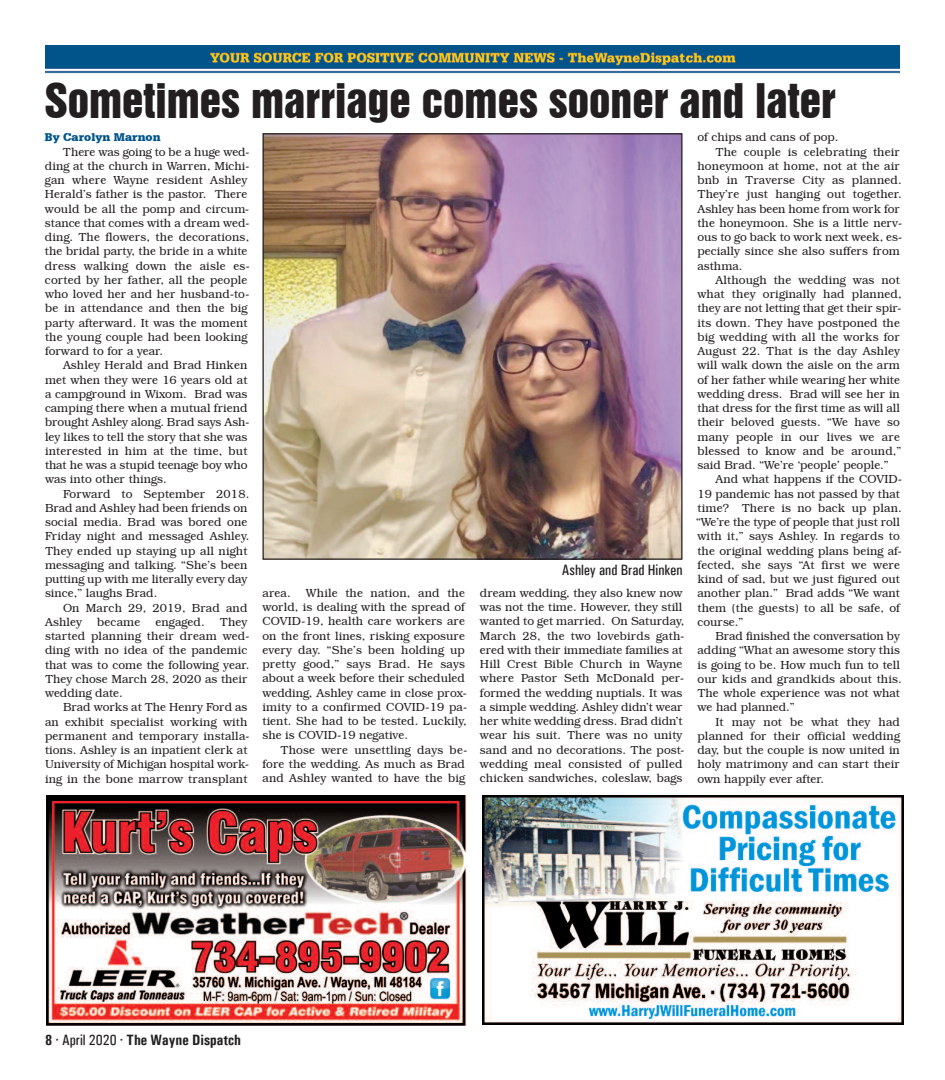
<style>
.page{position:relative;width:945px;height:1080px;background:#fff}
.page>*{position:absolute;margin:0;border:0;box-sizing:border-box;transform-origin:0 0}
.t1{font:43.75px "Swiss 921 BT Regular A";color:#231f20}
.t2{font:700 condensed 15px "Univers";color:#231f20}
.t3{font:500 condensed 15px "Univers";color:#231f20}
.t4{font:300 11.88px/14.2px "Bookman IT Cby BT";color:#231f20}
.t5{font:900 11.88px "Serifa BT";color:#01548a}
.s1{font-weight:500}
</style>
<div class="page">
<img style="left:45px;top:46px;width:855px;height:28px">
<img style="left:46px;top:796px;width:421px;height:229px">
<img style="left:483px;top:796px;width:420px;height:229px">
<img style="left:264px;top:135px;width:416px;height:423px">
<h1 class="t1" style="left:45px;top:73px;width:792px">Sometimes marriage comes sooner and later</h1>
<p class="t5" style="left:45px;top:130px;width:117px">By Carolyn Marnon</p>
<p class="t4" style="left:45px;top:145px;width:206px;text-indent:18px">There was going to be a huge wed&shy;ding at the church in Warren, Michi&shy;gan where Wayne resident Ashley<br>Herald’s father is the pastor. There would be all the pomp and circum&shy;stance that comes with a dream wed&shy;ding. The flowers, the decorations, the bridal party, the bride in a white dress walking down the aisle es&shy;corted by her father, all the people who loved her and her husband-to&shy;be in attendance and then the big party afterward. It was the moment the young couple had been looking forward to for a year.</p>
<p class="t4" style="left:45px;top:358px;width:206px;text-indent:18px">Ashley Herald and Brad Hinken met when they were 16 years old at a campground in Wixom. Brad was camping there when a mutual friend brought Ashley along. Brad says Ash&shy;ley likes to tell the story that she was interested in him at the time, but that he was a stupid teenage boy who was into other things.</p>
<p class="t4" style="left:45px;top:487px;width:206px;text-indent:18px">Forward to September 2018.<br>Brad and Ashley had been friends on social media. Brad was bored one<br>Friday night and messaged Ashley.<br>They ended up staying up all night messaging and talking. “She’s been putting up with me literally every day since,” laughs Brad.</p>
<p class="t4" style="left:45px;top:601px;width:204px;text-indent:18px">On March 29, 2019, Brad and<br>Ashley</p>
<p class="t4" style="left:45px;top:615px;width:206px;text-indent:175px">They started planning their dream wed&shy;ding with no idea of the pandemic that was to come the following year.<br>They chose March 28, 2020 as their wedding date.</p>
<p class="t4" style="left:45px;top:700px;width:206px;text-indent:18px">Brad works at The Henry Ford as an exhibit specialist working with permanent and temporary installa&shy;tions. Ashley is an inpatient clerk at University of Michigan hospital work&shy;ing in the bone marrow transplant</p>
<p class="t4" style="left:97px;top:615px;width:45px">became</p>
<p class="t4" style="left:155px;top:615px;width:51px">engaged.</p>
<p class="t4" style="left:262px;top:586px;width:206px;text-indent:43px">While the nation, and the world, is dealing with the spread of<br>COVID-19, health care workers are on the front lines, risking exposure every day. “She’s been holding up pretty good,” says Brad. He says about a week before their scheduled wedding, Ashley came in close prox&shy;imity to a confirmed COVID-19 pa&shy;tient. She had to be tested. Luckily, she is COVID-19 negative.</p>
<p class="t4" style="left:262px;top:742px;width:206px;text-indent:18px">Those were unsettling days be&shy;fore the wedding. As much as Brad and Ashley wanted to have the big</p>
<p class="t4" style="left:262px;top:586px;width:30px">area.</p>
<p class="t3" style="left:562px;top:561px;width:122px">Ashley and Brad Hinken</p>
<p class="t4" style="left:480px;top:586px;width:206px">dream wedding, they also knew now was not the time. However, they still wanted to get married. On Saturday, March 28, the two lovebirds gath&shy;ered with their immediate families at Hill Crest Bible Church in Wayne where Pastor Seth McDonald per&shy;formed the wedding nuptials. It was a simple wedding. Ashley didn’t wear her white wedding dress. Brad didn’t wear his suit. There was no unity sand and no decorations. The post&shy;wedding meal consisted of pulled chicken sandwiches, coleslaw, bags</p>
<p class="t4" style="left:697px;top:130px;width:143px">of chips and cans of pop.</p>
<p class="t4" style="left:715px;top:145px;width:186px">The couple is celebrating their</p>
<p class="t4" style="left:697px;top:159px;width:204px">honeymoon at home, not at the air</p>
<p class="t4" style="left:697px;top:173px;width:206px">bnb in Traverse City as planned.</p>
<p class="t4" style="left:697px;top:187px;width:206px">They’re just hanging out together.</p>
<p class="t4" style="left:697px;top:202px;width:204px">Ashley has been home from work for</p>
<p class="t4" style="left:697px;top:216px;width:206px">the honeymoon. She is a little nerv-</p>
<p class="t4" style="left:697px;top:230px;width:206px">ous to go back to work next week, es-</p>
<p class="t4" style="left:697px;top:244px;width:204px">pecially since she also suffers from</p>
<p class="t4" style="left:697px;top:259px;width:47px">asthma.</p>
<p class="t4" style="left:715px;top:273px;width:186px">Although the wedding was not</p>
<p class="t4" style="left:697px;top:287px;width:206px">what they originally had planned,</p>
<p class="t4" style="left:697px;top:301px;width:206px">they are not letting that get their spir-</p>
<p class="t4" style="left:697px;top:316px;width:204px">its down. They have postponed the</p>
<p class="t4" style="left:697px;top:330px;width:204px">big wedding with all the works for</p>
<p class="t4" style="left:697px;top:344px;width:204px">August 22. That is the day Ashley</p>
<p class="t4" style="left:697px;top:358px;width:204px">will walk down the aisle on the arm</p>
<p class="t4" style="left:697px;top:373px;width:204px">of her father while wearing her white</p>
<p class="t4" style="left:697px;top:387px;width:204px">wedding dress. Brad will see her in</p>
<p class="t4" style="left:697px;top:401px;width:204px">that dress for the first time as will all</p>
<p class="t4" style="left:697px;top:415px;width:204px">their beloved guests. “We have so</p>
<p class="t4" style="left:697px;top:430px;width:204px">many people in our lives we are</p>
<p class="t4" style="left:697px;top:444px;width:205px">blessed to know and be around,”</p>
<p class="t4" style="left:697px;top:458px;width:193px">said Brad. “We’re ‘people’ people.”</p>
<p class="t4" style="left:715px;top:472px;width:188px">And what happens if the COVID-</p>
<p class="t4" style="left:697px;top:487px;width:204px">19 pandemic has not passed by that</p>
<p class="t4" style="left:697px;top:501px;width:206px">time? There is no back up plan.</p>
<p class="t4" style="left:696px;top:515px;width:205px">“We’re the type of people that just roll</p>
<p class="t4" style="left:697px;top:529px;width:204px">with it,” says Ashley. In regards to</p>
<p class="t4" style="left:697px;top:544px;width:206px">the original wedding plans being af-</p>
<p class="t4" style="left:697px;top:558px;width:204px">fected, she says “At first we were</p>
<p class="t4" style="left:697px;top:572px;width:204px">kind of sad, but we just figured out</p>
<p class="t4" style="left:697px;top:586px;width:204px">another plan.” Brad adds “We want</p>
<p class="t4" style="left:697px;top:601px;width:204px">them (the guests) to all be safe, of</p>
<p class="t4" style="left:697px;top:615px;width:47px">course.”</p>
<p class="t4" style="left:715px;top:629px;width:186px">Brad finished the conversation by</p>
<p class="t4" style="left:697px;top:643px;width:204px">adding “What an awesome story this</p>
<p class="t4" style="left:697px;top:658px;width:204px">is going to be. How much fun to tell</p>
<p class="t4" style="left:697px;top:672px;width:206px">our kids and grandkids about this.</p>
<p class="t4" style="left:697px;top:686px;width:204px">The whole experience was not what</p>
<p class="t4" style="left:697px;top:700px;width:99px">we had planned.”</p>
<p class="t4" style="left:715px;top:715px;width:186px">It may not be what they had</p>
<p class="t4" style="left:697px;top:729px;width:204px">planned for their official wedding</p>
<p class="t4" style="left:697px;top:743px;width:204px">day, but the couple is now united in</p>
<p class="t4" style="left:697px;top:757px;width:204px">holy matrimony and can start their</p>
<p class="t4" style="left:697px;top:772px;width:128px">own happily ever after.</p>
<p class="t2" style="left:45px;top:1031px;width:198px">8 <span class="s1">· April 2020 ·</span> The Wayne Dispatch</p>
</div>
